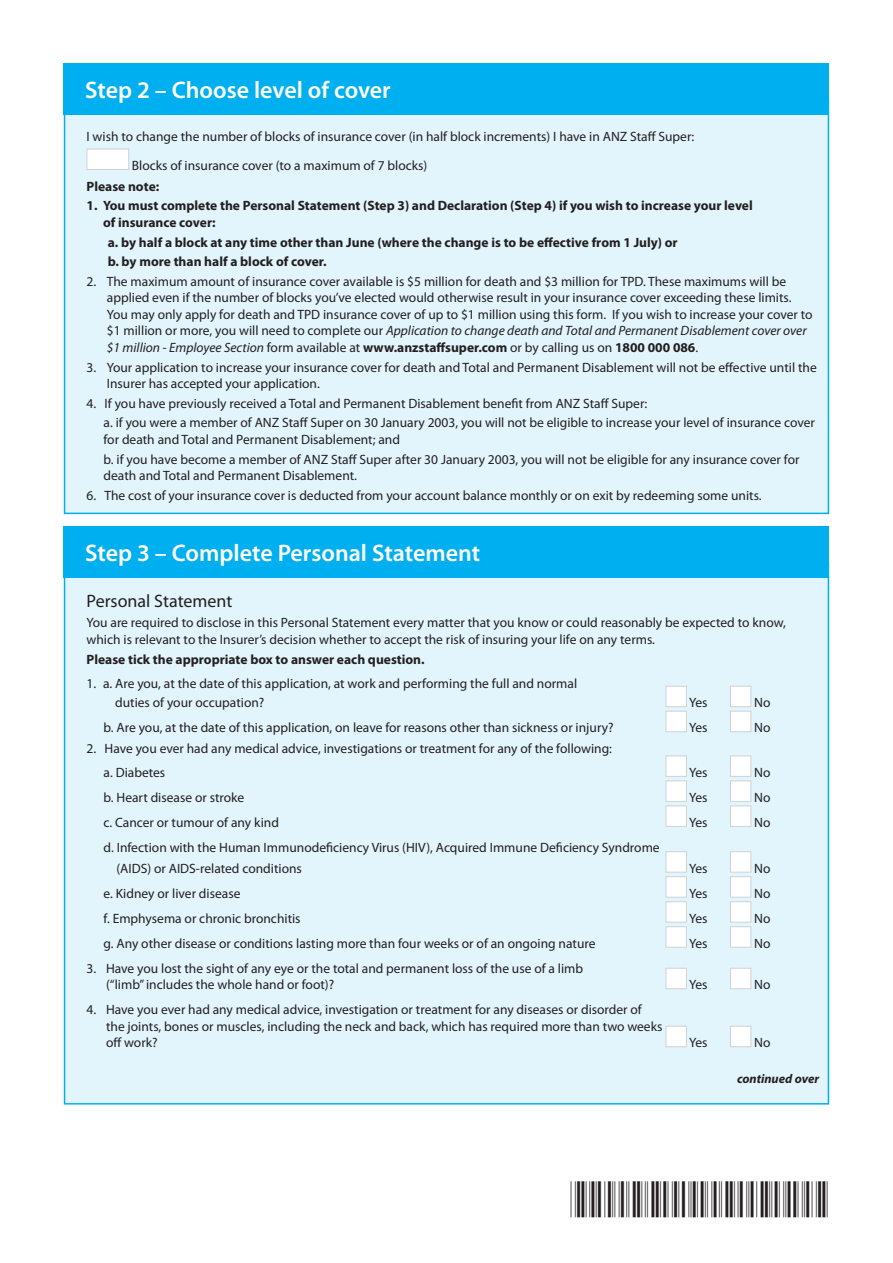
<style>
.page{position:relative;width:893px;height:1263px;background:#fff}
.page>*{position:absolute;margin:0;border:0;box-sizing:border-box;transform-origin:0 0}
.BARCODE{font:36px "C39 P24 Dm Tt";letter-spacing:.035em;color:#231f20}
.STEP_HEADING{font:600 24px "Myriad Pro";color:#fff}
.NEED_HELP_SUBHEADS{font:18px "Myriad Pro";color:#231f20}
.FILL_IN-BODY{font:13.5px/16.5px "Myriad Pro";color:#231f20}
.YES_NO_BOXES{font:13.5px/16.5px "Myriad Pro";color:#231f20}
.FILL_IN-BODY-2{font:700 13.5px/16.5px "Myriad Pro";color:#231f20}
.BODY_BOLD{font:700 13.5px "Myriad Pro";color:#231f20}
.FIN_IN-BOXES___TEXT{font:13.5px "Myriad Pro";color:#231f20}
.CONTINUED_OVER{font:italic 700 12.75px "Myriad Pro";color:#231f20}
.s1{font-style:italic}
.s2{font-weight:700}
</style>
<div class="page">
<div style="left:65px;top:100px;width:763px;height:413px;background:#e2f4fc"></div>
<div style="left:87px;top:149px;width:42px;height:21px;background:#fff;border:1px solid #d1d2d4"></div>
<div style="left:64px;top:64px;width:765px;height:51px;background:#00afef"></div>
<div style="left:65px;top:563px;width:763px;height:541px;background:#e2f4fc"></div>
<div style="left:666px;top:686px;width:21px;height:21px;background:#fff;border:1px solid #d1d2d4"></div>
<div style="left:730px;top:686px;width:21px;height:21px;background:#fff;border:1px solid #d1d2d4"></div>
<div style="left:666px;top:711px;width:21px;height:21px;background:#fff;border:1px solid #d1d2d4"></div>
<div style="left:730px;top:711px;width:21px;height:21px;background:#fff;border:1px solid #d1d2d4"></div>
<div style="left:666px;top:755px;width:21px;height:22px;background:#fff;border:1px solid #d1d2d4"></div>
<div style="left:730px;top:755px;width:21px;height:22px;background:#fff;border:1px solid #d1d2d4"></div>
<div style="left:666px;top:780px;width:21px;height:22px;background:#fff;border:1px solid #d1d2d4"></div>
<div style="left:730px;top:780px;width:21px;height:22px;background:#fff;border:1px solid #d1d2d4"></div>
<div style="left:666px;top:805px;width:21px;height:22px;background:#fff;border:1px solid #d1d2d4"></div>
<div style="left:730px;top:805px;width:21px;height:22px;background:#fff;border:1px solid #d1d2d4"></div>
<div style="left:666px;top:851px;width:21px;height:21px;background:#fff;border:1px solid #d1d2d4"></div>
<div style="left:730px;top:851px;width:21px;height:21px;background:#fff;border:1px solid #d1d2d4"></div>
<div style="left:666px;top:876px;width:21px;height:21px;background:#fff;border:1px solid #d1d2d4"></div>
<div style="left:730px;top:876px;width:21px;height:21px;background:#fff;border:1px solid #d1d2d4"></div>
<div style="left:666px;top:901px;width:21px;height:21px;background:#fff;border:1px solid #d1d2d4"></div>
<div style="left:730px;top:901px;width:21px;height:21px;background:#fff;border:1px solid #d1d2d4"></div>
<div style="left:666px;top:926px;width:21px;height:21px;background:#fff;border:1px solid #d1d2d4"></div>
<div style="left:730px;top:926px;width:21px;height:21px;background:#fff;border:1px solid #d1d2d4"></div>
<div style="left:666px;top:968px;width:21px;height:21px;background:#fff;border:1px solid #d1d2d4"></div>
<div style="left:730px;top:968px;width:21px;height:21px;background:#fff;border:1px solid #d1d2d4"></div>
<div style="left:666px;top:1026px;width:21px;height:21px;background:#fff;border:1px solid #d1d2d4"></div>
<div style="left:730px;top:1026px;width:21px;height:21px;background:#fff;border:1px solid #d1d2d4"></div>
<div style="left:64px;top:526px;width:765px;height:51px;background:#00afef"></div>
<p class="STEP_HEADING" style="left:85px;top:75px;width:307px">Step 2 – Choose level of cover</p>
<p class="FILL_IN-BODY" style="left:87px;top:128px;width:609px">I wish to change the number of blocks of insurance cover (in half block increments) I have in ANZ Staff Super:</p>
<p class="FIN_IN-BOXES___TEXT" style="left:132px;top:157px;width:297px">Blocks of insurance cover (to a maximum of 7 blocks)</p>
<p class="BODY_BOLD" style="left:87px;top:177px;width:74px">Please note:</p>
<p class="FILL_IN-BODY-2" style="left:103px;top:197px;width:651px;text-indent:-16px">1. You must complete the Personal Statement (Step 3) and Declaration (Step 4) if you wish to increase your level of insurance cover:</p>
<p class="FILL_IN-BODY-2" style="left:108px;top:233px;width:571px">a. by half a block at any time other than June (where the change is to be effective from 1 July) or</p>
<p class="FILL_IN-BODY-2" style="left:108px;top:253px;width:220px">b. by more than half a block of cover.</p>
<p class="FILL_IN-BODY" style="left:107px;top:273px;width:707px;text-indent:-20px">2. The maximum amount of insurance cover available is $5 million for death and $3 million for TPD. These maximums will be applied even if the number of blocks you’ve elected would otherwise result in your insurance cover exceeding these limits.<br>You may only apply for death and TPD insurance cover of up to $1 million using this form. If you wish to increase your cover to $1 million or more, you will need to complete our <span class="s1">Application to change death and Total and Permanent Disablement cover over $1 million - Employee Section</span> form available at <span class="s2">www.anzstaffsuper.com</span> or by calling us on <span class="s2">1800 000 086</span>.</p>
<p class="FILL_IN-BODY" style="left:107px;top:359px;width:711px;text-indent:-20px">3. Your application to increase your insurance cover for death and Total and Permanent Disablement will not be effective until the<br>Insurer has accepted your application.</p>
<p class="FILL_IN-BODY" style="left:87px;top:395px;width:562px">4. If you have previously received a Total and Permanent Disablement benefit from ANZ Staff Super:</p>
<p class="FILL_IN-BODY" style="left:104px;top:414px;width:713px">a. if you were a member of ANZ Staff Super on 30 January 2003, you will not be eligible to increase your level of insurance cover for death and Total and Permanent Disablement; and</p>
<p class="FILL_IN-BODY" style="left:104px;top:451px;width:697px">b. if you have become a member of ANZ Staff Super after 30 January 2003, you will not be eligible for any insurance cover for death and Total and Permanent Disablement.</p>
<p class="FILL_IN-BODY" style="left:87px;top:487px;width:677px">6. The cost of your insurance cover is deducted from your account balance monthly or on exit by redeeming some units.</p>
<p class="STEP_HEADING" style="left:85px;top:537px;width:397px">Step 3 – Complete Personal Statement</p>
<p class="NEED_HELP_SUBHEADS" style="left:87px;top:589px;width:147px">Personal Statement</p>
<p class="FILL_IN-BODY" style="left:87px;top:614px;width:701px">You are required to disclose in this Personal Statement every matter that you know or could reasonably be expected to know, which is relevant to the Insurer’s decision whether to accept the risk of insuring your life on any terms.</p>
<p class="BODY_BOLD" style="left:87px;top:650px;width:340px">Please tick the appropriate box to answer each question.</p>
<p class="YES_NO_BOXES" style="left:115px;top:673px;width:464px;line-height:19.5px;text-indent:-29px">1. a. Are you, at the date of this application, at work and performing the full and normal duties of your occupation?</p>
<p class="YES_NO_BOXES" style="left:689px;top:694px;width:20px">Yes</p>
<p class="YES_NO_BOXES" style="left:754px;top:694px;width:18px">No</p>
<p class="YES_NO_BOXES" style="left:104px;top:719px;width:512px">b. Are you, at the date of this application, on leave for reasons other than sickness or injury?</p>
<p class="YES_NO_BOXES" style="left:689px;top:719px;width:20px">Yes</p>
<p class="YES_NO_BOXES" style="left:754px;top:719px;width:18px">No</p>
<p class="FILL_IN-BODY" style="left:87px;top:740px;width:527px">2. Have you ever had any medical advice, investigations or treatment for any of the following:</p>
<p class="YES_NO_BOXES" style="left:104px;top:764px;width:63px">a. Diabetes</p>
<p class="YES_NO_BOXES" style="left:689px;top:764px;width:20px">Yes</p>
<p class="YES_NO_BOXES" style="left:754px;top:764px;width:18px">No</p>
<p class="YES_NO_BOXES" style="left:104px;top:789px;width:142px">b. Heart disease or stroke</p>
<p class="YES_NO_BOXES" style="left:689px;top:789px;width:20px">Yes</p>
<p class="YES_NO_BOXES" style="left:754px;top:789px;width:18px">No</p>
<p class="YES_NO_BOXES" style="left:104px;top:814px;width:177px">c. Cancer or tumour of any kind</p>
<p class="YES_NO_BOXES" style="left:689px;top:814px;width:20px">Yes</p>
<p class="YES_NO_BOXES" style="left:754px;top:814px;width:18px">No</p>
<p class="YES_NO_BOXES" style="left:104px;top:839px;width:558px">d. Infection with the Human Immunodeficiency Virus (HIV), Acquired Immune Deficiency Syndrome</p>
<p class="YES_NO_BOXES" style="left:117px;top:859px;width:187px">(AIDS) or AIDS-related conditions</p>
<p class="YES_NO_BOXES" style="left:689px;top:859px;width:20px">Yes</p>
<p class="YES_NO_BOXES" style="left:754px;top:859px;width:18px">No</p>
<p class="YES_NO_BOXES" style="left:104px;top:884px;width:138px">e. Kidney or liver disease</p>
<p class="YES_NO_BOXES" style="left:689px;top:884px;width:20px">Yes</p>
<p class="YES_NO_BOXES" style="left:754px;top:884px;width:18px">No</p>
<p class="YES_NO_BOXES" style="left:104px;top:909px;width:199px">f. Emphysema or chronic bronchitis</p>
<p class="YES_NO_BOXES" style="left:689px;top:909px;width:20px">Yes</p>
<p class="YES_NO_BOXES" style="left:754px;top:909px;width:18px">No</p>
<p class="YES_NO_BOXES" style="left:104px;top:934px;width:493px">g. Any other disease or conditions lasting more than four weeks or of an ongoing nature</p>
<p class="YES_NO_BOXES" style="left:689px;top:934px;width:20px">Yes</p>
<p class="YES_NO_BOXES" style="left:754px;top:934px;width:18px">No</p>
<p class="YES_NO_BOXES" style="left:106px;top:959px;width:479px;text-indent:-20px">3. Have you lost the sight of any eye or the total and permanent loss of the use of a limb (“limb” includes the whole hand or foot)?</p>
<p class="YES_NO_BOXES" style="left:689px;top:976px;width:20px">Yes</p>
<p class="YES_NO_BOXES" style="left:754px;top:976px;width:18px">No</p>
<p class="YES_NO_BOXES" style="left:106px;top:1001px;width:558px;text-indent:-20px">4. Have you ever had any medical advice, investigation or treatment for any diseases or disorder of the joints, bones or muscles, including the neck and back, which has required more than two weeks off work?</p>
<p class="YES_NO_BOXES" style="left:689px;top:1034px;width:20px">Yes</p>
<p class="YES_NO_BOXES" style="left:754px;top:1034px;width:18px">No</p>
<p class="CONTINUED_OVER" style="left:737px;top:1070px;width:84px">continued over</p>
<p class="BARCODE" style="left:571px;top:1181px;width:260px">*SA008.A02Z11*</p>
</div>
